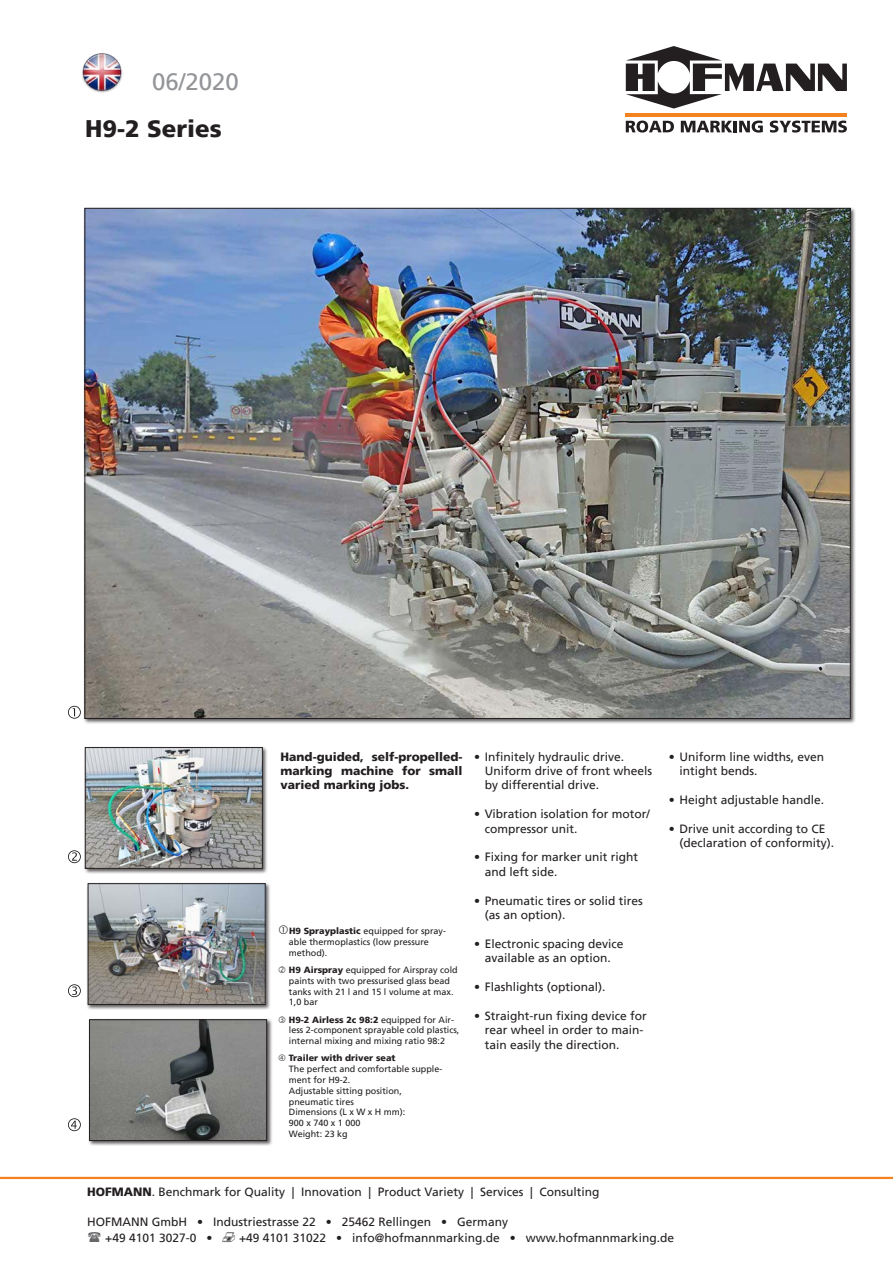
<style>
.page{position:relative;width:893px;height:1263px;background:#fff}
.page>*{position:absolute;margin:0;border:0;box-sizing:border-box;transform-origin:0 0}
.t1{font:900 24px "Frutiger";color:#231f20}
.t2{font:24px "Frutiger";color:#939598}
.Sprechpunkte{font:12px/14.4px "Frutiger";color:#231f20}
.Bildsub{font:900 12px/14.4px "Frutiger";color:#231f20;text-align:justify}
.t3{font:9px/10.8px "Frutiger";color:#231f20}
.s1{font-weight:900}
.s2{font-family:"Mar Vo Sym";font-size:13.5px}
</style>
<div class="page">
<svg style="left:68px;top:1118px;width:13px;height:13px"></svg>
<svg style="left:68px;top:984px;width:13px;height:13px"></svg>
<svg style="left:68px;top:850px;width:13px;height:13px"></svg>
<svg style="left:68px;top:706px;width:13px;height:13px"></svg>
<hr style="left:626px;top:113px;width:221px;height:3px;background:#f58220">
<svg style="left:626px;top:46px;width:221px;height:63px"></svg>
<svg style="left:626px;top:121px;width:48px;height:12px"></svg>
<svg style="left:681px;top:121px;width:82px;height:12px"></svg>
<svg style="left:770px;top:121px;width:77px;height:12px"></svg>
<img style="left:82px;top:53px;width:41px;height:40px">
<hr style="left:0;top:1177px;width:893px;height:2px;background:#f58220">
<div style="left:83px;top:207px;width:773px;height:517px;background:#231f20;opacity:.75"></div>
<img style="left:87px;top:210px;width:761px;height:507px">
<div style="left:84px;top:746px;width:184px;height:128px;background:#231f20;opacity:.75"></div>
<img style="left:87px;top:749px;width:174px;height:117px">
<div style="left:85px;top:747px;width:178px;height:121px;border:1px solid #231f20"></div>
<div style="left:87px;top:882px;width:184px;height:128px;background:#231f20;opacity:.75"></div>
<img style="left:90px;top:885px;width:173px;height:118px">
<div style="left:88px;top:883px;width:177px;height:122px;border:1px solid #231f20"></div>
<div style="left:88px;top:1018px;width:184px;height:128px;background:#231f20;opacity:.75"></div>
<img style="left:91px;top:1021px;width:174px;height:118px">
<div style="left:89px;top:1019px;width:178px;height:122px;border:1px solid #231f20"></div>
<svg style="left:102px;top:228px;width:24px;height:11px"></svg>
<p class="t2" style="left:152px;top:67px;width:88px">06/2020</p>
<p class="t1" style="left:85px;top:114px;width:138px">H9-2 Series</p>
<p class="Bildsub" style="left:281px;top:749px;width:183px">Hand-guided, self-propelled&shy;marking machine for small varied marking jobs.</p>
<p class="Sprechpunkte" style="left:485px;top:749px;width:169px;text-indent:-11px">• Infinitely hydraulic drive.<br>Uniform drive of front wheels by differential drive.</p>
<p class="Sprechpunkte" style="left:485px;top:807px;width:167px;text-indent:-11px">• Vibration isolation for motor/ compressor unit.</p>
<p class="Sprechpunkte" style="left:485px;top:850px;width:155px;text-indent:-11px">• Fixing for marker unit right and left side.</p>
<p class="Sprechpunkte" style="left:485px;top:893px;width:160px;text-indent:-11px">• Pneumatic tires or solid tires (as an option).</p>
<p class="Sprechpunkte" style="left:474px;top:936px;width:151px;text-align:center">• Electronic spacing device available as an option.</p>
<p class="Sprechpunkte" style="left:474px;top:980px;width:133px">• Flashlights (optional).</p>
<p class="Sprechpunkte" style="left:485px;top:1008px;width:164px;text-indent:-11px">• Straight-run fixing device for rear wheel in order to main&shy;tain easily the direction.</p>
<p class="t3" style="left:289px;top:926px;width:159px"><span class="s1">H9 Sprayplastic</span> equipped for spray&shy;able thermoplastics (low pressure method).</p>
<p class="t3" style="left:289px;top:964px;width:170px"><span class="s1">H9 Airspray</span> equipped for Airspray cold paints with two pressurised glass bead tanks with 21 l and 15 l volume at max.<br>1,0 bar</p>
<p class="t3" style="left:289px;top:1014px;width:172px"><span class="s1">H9-2 Airless 2c 98:2</span> equipped for Air&shy;less 2-component sprayable cold plastics, internal mixing and mixing ratio 98:2</p>
<p class="t3" style="left:289px;top:1053px;width:155px"><span class="s1">Trailer with driver seat<br></span>The perfect and comfortable supple&shy;ment for H9-2.<br>Adjustable sitting position, pneumatic tires<br>Dimensions (L x W x H mm):<br>900 x 740 x 1 000<br>Weight: 23 kg</p>
<p class="Sprechpunkte" style="left:679px;top:749px;width:146px;text-indent:-11px">• Uniform line widths, even intight bends.</p>
<p class="Sprechpunkte" style="left:669px;top:792px;width:157px">• Height adjustable handle.</p>
<p class="Sprechpunkte" style="left:679px;top:821px;width:156px;text-indent:-11px">• Drive unit according to CE (declaration of conformity).</p>
<p class="Sprechpunkte" style="left:87px;top:1185px;width:514px"><span class="s1">HOFMANN</span>. Benchmark for Quality | Innovation | Product Variety | Services | Consulting</p>
<p class="Sprechpunkte" style="left:87px;top:1215px;width:422px">HOFMANN GmbH • Industriestrasse 22 • 25462 Rellingen • Germany</p>
<p class="Sprechpunkte" style="left:105px;top:1231px;width:570px">+49 4101 3027-0 • <span class="s2">v</span> +49 4101 31022 • info@hofmannmarking.de • www.hofmannmarking.de</p>
</div>
